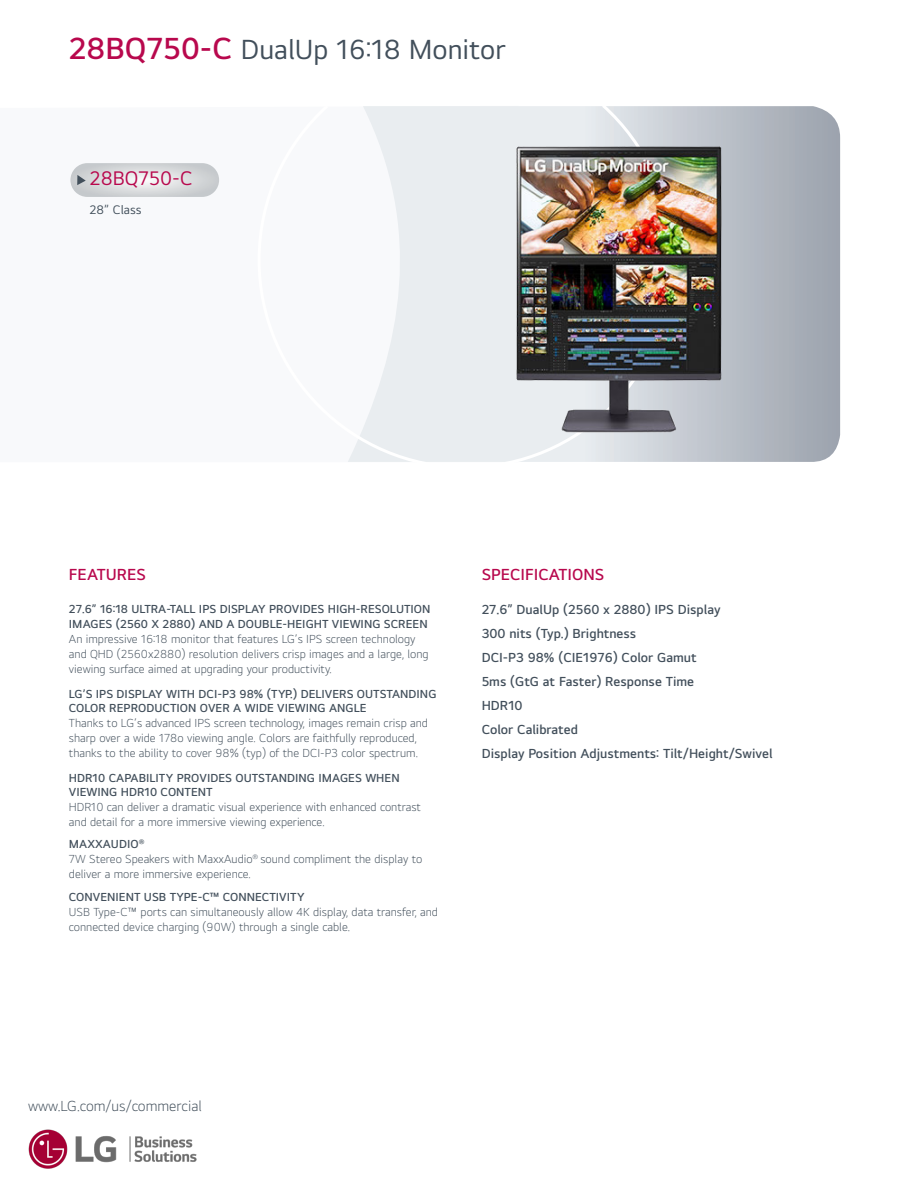
<style>
.page{position:relative;width:918px;height:1188px;background:#fff}
.page>*{position:absolute;margin:0;border:0;box-sizing:border-box;transform-origin:0 0}
.t1{font:28.5px "LGEI Text TTF";color:#424f5b}
.t2{font:20.25px "LGEI Text TTF";color:#b8084d}
.t3{font:600 16.5px "LGEI Text TTF";color:#b8084d}
.t4{font:300 15px "LGEI Text TTF";color:#424f5b}
.t5{font:600 13.5px "LGEI Text TTF";color:#424f5b}
.t6{font:12.75px "LGEI Text TTF";color:#424f5b}
.t7{font:300 12px/15px "LGEI Text TTF";color:#424f5b}
.t8{font:600 12px "LGEI Text TTF";color:#424f5b}
.s1{font-weight:600;font-size:31.5px;color:#b8084d}
</style>
<div class="page">
<svg style="left:675px;top:106px;width:165px;height:356px;background:#a4aab4"></svg>
<svg style="left:348px;top:106px;width:327px;height:356px"></svg>
<img style="left:70px;top:163px;width:149px;height:34px">
<svg style="left:77px;top:175px;width:9px;height:10px"></svg>
<img style="left:28px;top:1129px;width:169px;height:40px">
<img style="left:418px;top:109px;width:401px;height:353px">
<p class="t1" style="left:69px;top:32px;width:438px"><span class="s1">28BQ750-C</span> DualUp 16:18 Monitor</p>
<p class="t2" style="left:90px;top:166px;width:104px">28BQ750-C</p>
<p class="t6" style="left:90px;top:202px;width:54px">28” Class</p>
<p class="t3" style="left:69px;top:564px;width:79px">FEATURES</p>
<p class="t3" style="left:482px;top:564px;width:124px">SPECIFICATIONS</p>
<p class="t8" style="left:69px;top:602px;width:363px">27.6” 16:18 ULTRA-TALL IPS DISPLAY PROVIDES HIGH-RESOLUTION</p>
<p class="t8" style="left:69px;top:616px;width:360px">IMAGES (2560 X 2880) AND A DOUBLE-HEIGHT VIEWING SCREEN</p>
<p class="t7" style="left:69px;top:631px;width:361px">An impressive 16:18 monitor that features LG’s IPS screen technology and QHD (2560x2880) resolution delivers crisp images and a large, long viewing surface aimed at upgrading your productivity.</p>
<p class="t8" style="left:69px;top:686px;width:369px">LG’S IPS DISPLAY WITH DCI-P3 98% (TYP.) DELIVERS OUTSTANDING</p>
<p class="t8" style="left:69px;top:701px;width:299px">COLOR REPRODUCTION OVER A WIDE VIEWING ANGLE</p>
<p class="t7" style="left:69px;top:715px;width:361px">Thanks to LG’s advanced IPS screen technology, images remain crisp and sharp over a wide 178o viewing angle. Colors are faithfully reproduced, thanks to the ability to cover 98% (typ) of the DCI-P3 color spectrum.</p>
<p class="t8" style="left:69px;top:770px;width:332px">HDR10 CAPABILITY PROVIDES OUTSTANDING IMAGES WHEN</p>
<p class="t8" style="left:69px;top:785px;width:145px">VIEWING HDR10 CONTENT</p>
<p class="t7" style="left:69px;top:799px;width:354px">HDR10 can deliver a dramatic visual experience with enhanced contrast and detail for a more immersive viewing experience.</p>
<p class="t8" style="left:69px;top:836px;width:77px">MAXXAUDIO<sup>®</sup></p>
<p class="t7" style="left:69px;top:851px;width:355px">7W Stereo Speakers with MaxxAudio<sup>®</sup> sound compliment the display to deliver a more immersive experience.</p>
<p class="t8" style="left:69px;top:890px;width:237px">CONVENIENT USB TYPE-C™ CONNECTIVITY</p>
<p class="t7" style="left:69px;top:904px;width:371px">USB Type-C™ ports can simultaneously allow 4K display, data transfer, and</p>
<p class="t7" style="left:69px;top:919px;width:283px">connected device charging (90W) through a single cable.</p>
<p class="t5" style="left:482px;top:601px;width:241px">27.6” DualUp (2560 x 2880) IPS Display</p>
<p class="t5" style="left:482px;top:625px;width:156px">300 nits (Typ.) Brightness</p>
<p class="t5" style="left:482px;top:649px;width:217px">DCI-P3 98% (CIE1976) Color Gamut</p>
<p class="t5" style="left:482px;top:673px;width:214px">5ms (GtG at Faster) Response Time</p>
<p class="t5" style="left:482px;top:697px;width:42px">HDR10</p>
<p class="t5" style="left:482px;top:721px;width:98px">Color Calibrated</p>
<p class="t5" style="left:482px;top:745px;width:292px">Display Position Adjustments: Tilt/Height/Swivel</p>
<p class="t4" style="left:28px;top:1097px;width:175px">www.LG.com/us/commercial</p>
</div>
